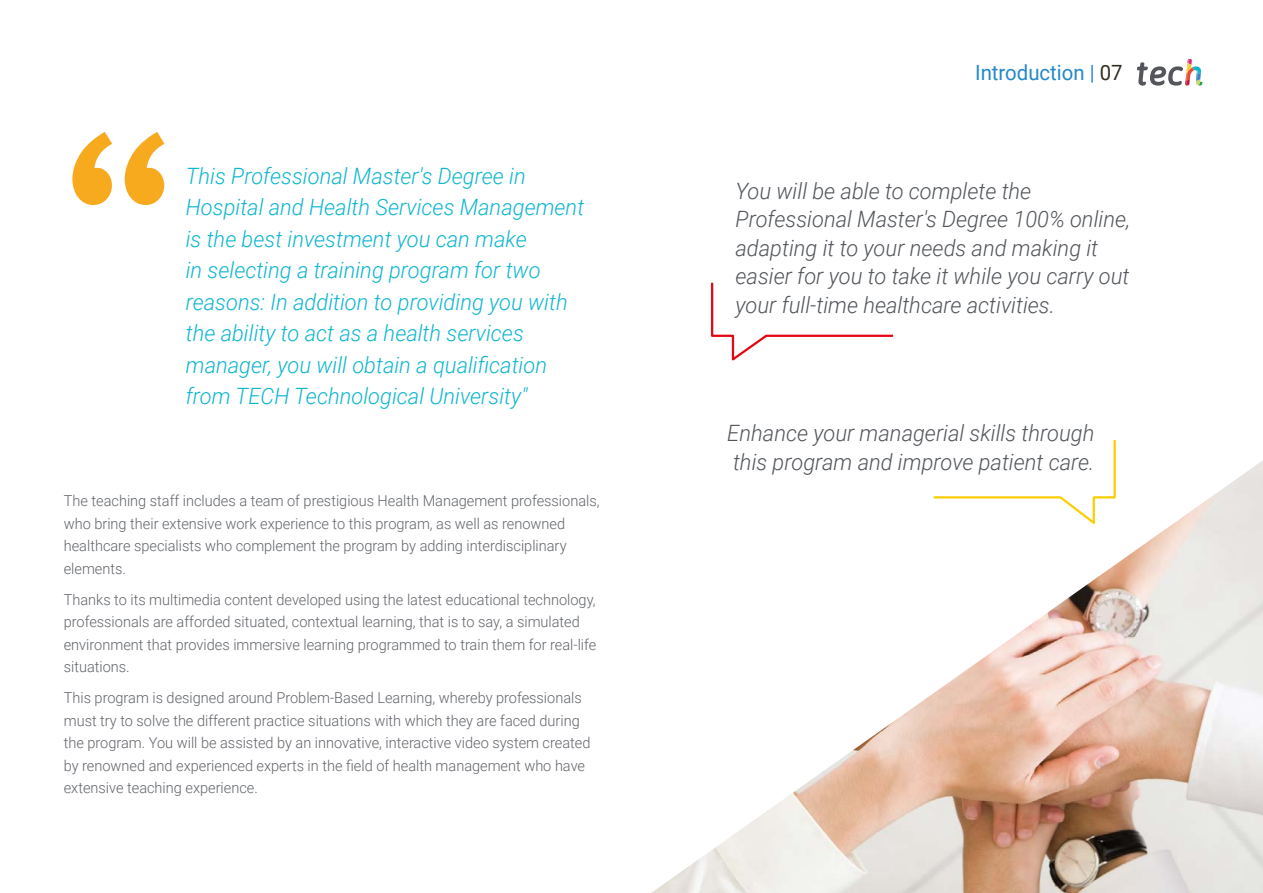
<style>
.page{position:relative;width:1263px;height:893px;background:#fff}
.page>*{position:absolute;margin:0;border:0;box-sizing:border-box;transform-origin:0 0}
.t1{font:italic 300 22.5px/31.5px "Roboto";color:#0fb6cf}
.t2{font:italic 300 22.5px/28.5px "Roboto";color:#52555b}
.t3{font:21px "Roboto";color:#2488c9}
.t4{font:300 15px/22.5px "Roboto";color:#61646a}
.s1{color:#312e20}
</style>
<div class="page">
<svg style="left:72px;top:132px;width:93px;height:73px"></svg>
<img style="left:651px;top:460px;width:612px;height:433px">
<svg style="left:931px;top:440px;width:186px;height:87px"></svg>
<svg style="left:711px;top:282px;width:183px;height:79px"></svg>
<svg style="left:1137px;top:59px;width:65px;height:27px"></svg>
<p class="t1" style="left:186px;top:159px;width:400px">This Professional Master's Degree in Hospital and Health Services Management is the best investment you can make<br>in selecting a training program for two reasons: In addition to providing you with the ability to act as a health services manager, you will obtain a qualification from TECH Technological University"</p>
<p class="t4" style="left:64px;top:489px;width:537px">The teaching staff includes a team of prestigious Health Management professionals, who bring their extensive work experience to this program, as well as renowned healthcare specialists who complement the program by adding interdisciplinary elements.</p>
<p class="t4" style="left:64px;top:588px;width:534px">Thanks to its multimedia content developed using the latest educational technology, professionals are afforded situated, contextual learning, that is to say, a simulated environment that provides immersive learning programmed to train them for real-life situations.</p>
<p class="t4" style="left:64px;top:686px;width:528px">This program is designed around Problem-Based Learning, whereby professionals must try to solve the different practice situations with which they are faced during the program. You will be assisted by an innovative, interactive video system created by renowned and experienced experts in the field of health management who have extensive teaching experience.</p>
<h2 class="t3" style="left:975px;top:57px;width:149px">Introduction | <span class="s1">07</span></h2>
<h1 class="t2" style="left:735px;top:176px;width:396px">You will be able to complete the Professional Master's Degree 100% online, adapting it to your needs and making it easier for you to take it while you carry out your full-time healthcare activities.</h1>
<h1 class="t2" style="left:727px;top:418px;width:369px">Enhance your managerial skills through this program and improve patient care.</h1>
</div>
